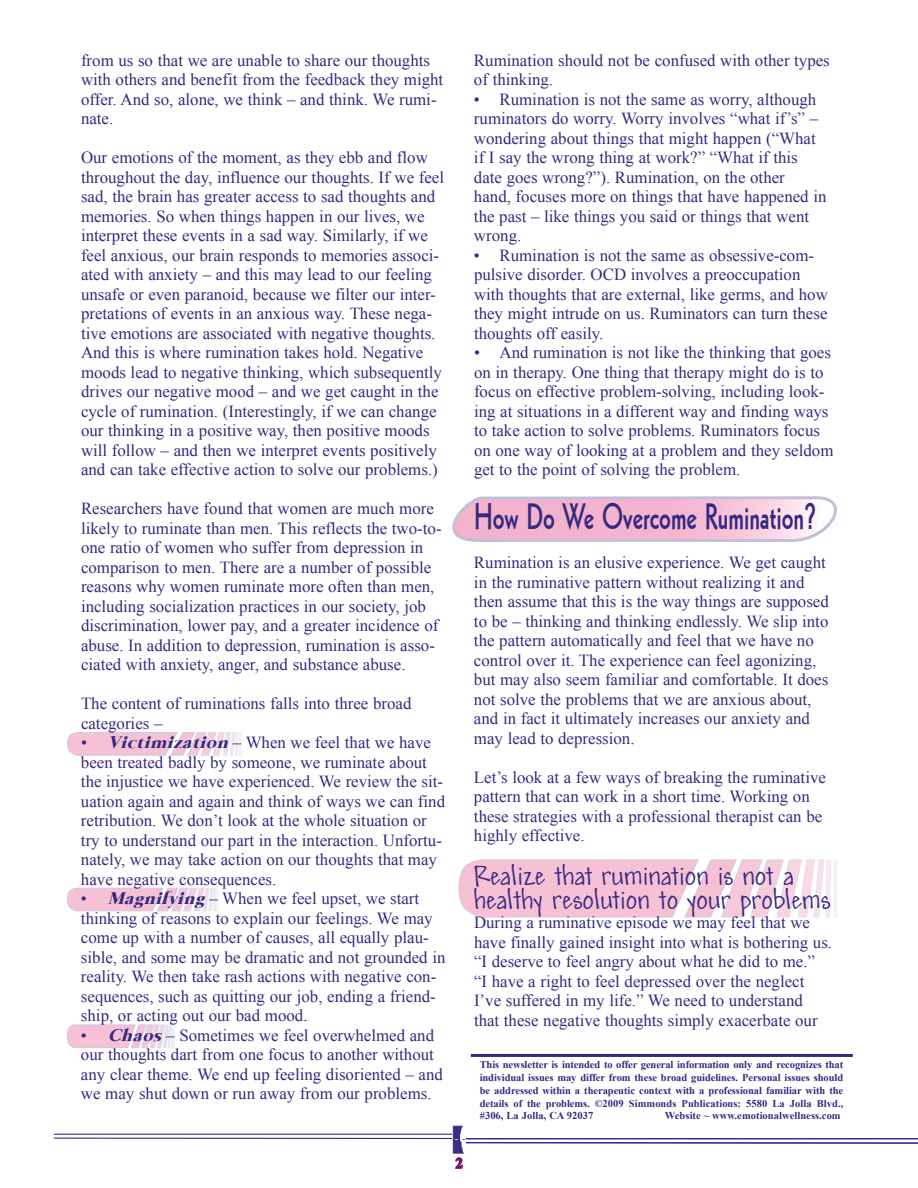
<style>
.page{position:relative;width:918px;height:1188px;background:#fff}
.page>*{position:absolute;margin:0;border:0;box-sizing:border-box;transform-origin:0 0}
.t1{font:35.7px "Geometric 231 BT Bold C";color:#352980;scale:.71 1}
.t2{font:30px/24px "Andy";color:#352980}
.t3{font:16.8px/19.5px "Times New Roman";color:#352980}
.t4{font:700 15px "Times New Roman";color:#352980}
.t5{font:700 10.5px/12.8px "Times New Roman";letter-spacing:.005em;color:#352980;text-align:justify}
.s1{font-family:"Bering";font-style:italic;font-size:16.5px}
</style>
<div class="page">
<svg style="left:67px;top:732px;width:169px;height:24px;background:#f2ccdd"></svg>
<svg style="left:67px;top:887px;width:151px;height:25px"></svg>
<svg style="left:67px;top:1024px;width:108px;height:24px;background:#f0cdde"></svg>
<svg style="left:458px;top:859px;width:373px;height:59px;background:#f5cdde"></svg>
<hr style="left:471px;top:1054px;width:382px;height:3px;background:#352980">
<svg style="left:452px;top:496px;width:385px;height:46px;background:#efc2d8"></svg>
<svg style="left:455px;top:1157px;width:9px;height:12px"></svg>
<hr style="left:54px;top:1134px;width:405px;height:1px;background:#352980">
<hr style="left:54px;top:1138px;width:405px;height:1px;background:#352980">
<hr style="left:459px;top:1138px;width:459px;height:1px;background:#352980">
<svg style="left:466px;top:1142px;width:452px;height:2px"></svg>
<img style="left:452px;top:1126px;width:14px;height:27px">
<p class="t3" style="left:81px;top:50px;width:364px">from us so that we are unable to share our thoughts with others and benefit from the feedback they might offer. And so, alone, we think – and think. We rumi&shy;nate.</p>
<p class="t3" style="left:81px;top:148px;width:365px">Our emotions of the moment, as they ebb and flow throughout the day, influence our thoughts. If we feel sad, the brain has greater access to sad thoughts and memories. So when things happen in our lives, we interpret these events in a sad way. Similarly, if we feel anxious, our brain responds to memories associ&shy;ated with anxiety – and this may lead to our feeling unsafe or even paranoid, because we filter our inter&shy;pretations of events in an anxious way. These nega&shy;tive emotions are associated with negative thoughts.<br>And this is where rumination takes hold. Negative moods lead to negative thinking, which subsequently drives our negative mood – and we get caught in the cycle of rumination. (Interestingly, if we can change our thinking in a positive way, then positive moods will follow – and then we interpret events positively and can take effective action to solve our problems.)</p>
<p class="t3" style="left:81px;top:499px;width:362px">Researchers have found that women are much more likely to ruminate than men. This reflects the two-to&shy;one ratio of women who suffer from depression in comparison to men. There are a number of possible reasons why women ruminate more often than men, including socialization practices in our society, job discrimination, lower pay, and a greater incidence of abuse. In addition to depression, rumination is asso&shy;ciated with anxiety, anger, and substance abuse.</p>
<p class="t3" style="left:81px;top:694px;width:332px">The content of ruminations falls into three broad categories –</p>
<p class="t3" style="left:81px;top:733px;width:366px">• <span class="s1">Victimization</span> – When we feel that we have been treated badly by someone, we ruminate about the injustice we have experienced. We review the sit&shy;uation again and again and think of ways we can find retribution. We don’t look at the whole situation or try to understand our part in the interaction. Unfortu&shy;nately, we may take action on our thoughts that may have negative consequences.</p>
<p class="t3" style="left:81px;top:889px;width:366px">• <span class="s1">Magnifying</span> – When we feel upset, we start thinking of reasons to explain our feelings. We may come up with a number of causes, all equally plau&shy;sible, and some may be dramatic and not grounded in reality. We then take rash actions with negative con&shy;sequences, such as quitting our job, ending a friend&shy;ship, or acting out our bad mood.</p>
<p class="t3" style="left:81px;top:1025px;width:363px">• <span class="s1">Chaos</span> – Sometimes we feel overwhelmed and our thoughts dart from one focus to another without any clear theme. We end up feeling disoriented – and we may shut down or run away from our problems.</p>
<p class="t3" style="left:474px;top:50px;width:357px">Rumination should not be confused with other types of thinking.</p>
<p class="t3" style="left:474px;top:89px;width:354px">• Rumination is not the same as worry, although ruminators do worry. Worry involves “what if’s” – wondering about things that might happen (“What if I say the wrong thing at work?” “What if this date goes wrong?”). Rumination, on the other<br>hand, focuses more on things that have happened in the past – like things you said or things that went wrong.</p>
<p class="t3" style="left:474px;top:245px;width:355px">• Rumination is not the same as obsessive-com&shy;pulsive disorder. OCD involves a preoccupation with thoughts that are external, like germs, and how they might intrude on us. Ruminators can turn these thoughts off easily.</p>
<p class="t3" style="left:474px;top:343px;width:361px">• And rumination is not like the thinking that goes on in therapy. One thing that therapy might do is to focus on effective problem-solving, including look&shy;ing at situations in a different way and finding ways to take action to solve problems. Ruminators focus on one way of looking at a problem and they seldom get to the point of solving the problem.</p>
<h1 class="t1" style="left:474px;top:493px;width:485px">How Do We Overcome Rumination?</h1>
<p class="t3" style="left:474px;top:553px;width:356px">Rumination is an elusive experience. We get caught in the ruminative pattern without realizing it and then assume that this is the way things are supposed to be – thinking and thinking endlessly. We slip into the pattern automatically and feel that we have no control over it. The experience can feel agonizing, but may also seem familiar and comfortable. It does not solve the problems that we are anxious about, and in fact it ultimately increases our anxiety and may lead to depression.</p>
<p class="t3" style="left:474px;top:767px;width:353px">Let’s look at a few ways of breaking the ruminative pattern that can work in a short time. Working on these strategies with a professional therapist can be highly effective.</p>
<h2 class="t2" style="left:474px;top:864px;width:358px">Realize that rumination is not a healthy resolution to your problems</h2>
<p class="t3" style="left:474px;top:913px;width:360px">During a ruminative episode we may feel that we have finally gained insight into what is bothering us. “I deserve to feel angry about what he did to me.” “I have a right to feel depressed over the neglect I’ve suffered in my life.” We need to understand that these negative thoughts simply exacerbate our</p>
<p class="t5" style="left:480px;top:1058px;width:365px">This newsletter is intended to offer general information only and recognizes that individual issues may differ from these broad guidelines. Personal issues should be addressed within a therapeutic context with a professional familiar with the details of the problems. ©2009 Simmonds Publications: 5580 La Jolla Blvd., #306, La Jolla, CA 92037</p>
<p class="t5" style="left:665px;top:1109px;width:177px">Website ~ www.emotionalwellness.com</p>
<p class="t4" style="left:455px;top:1153px;width:9px">2</p>
</div>
